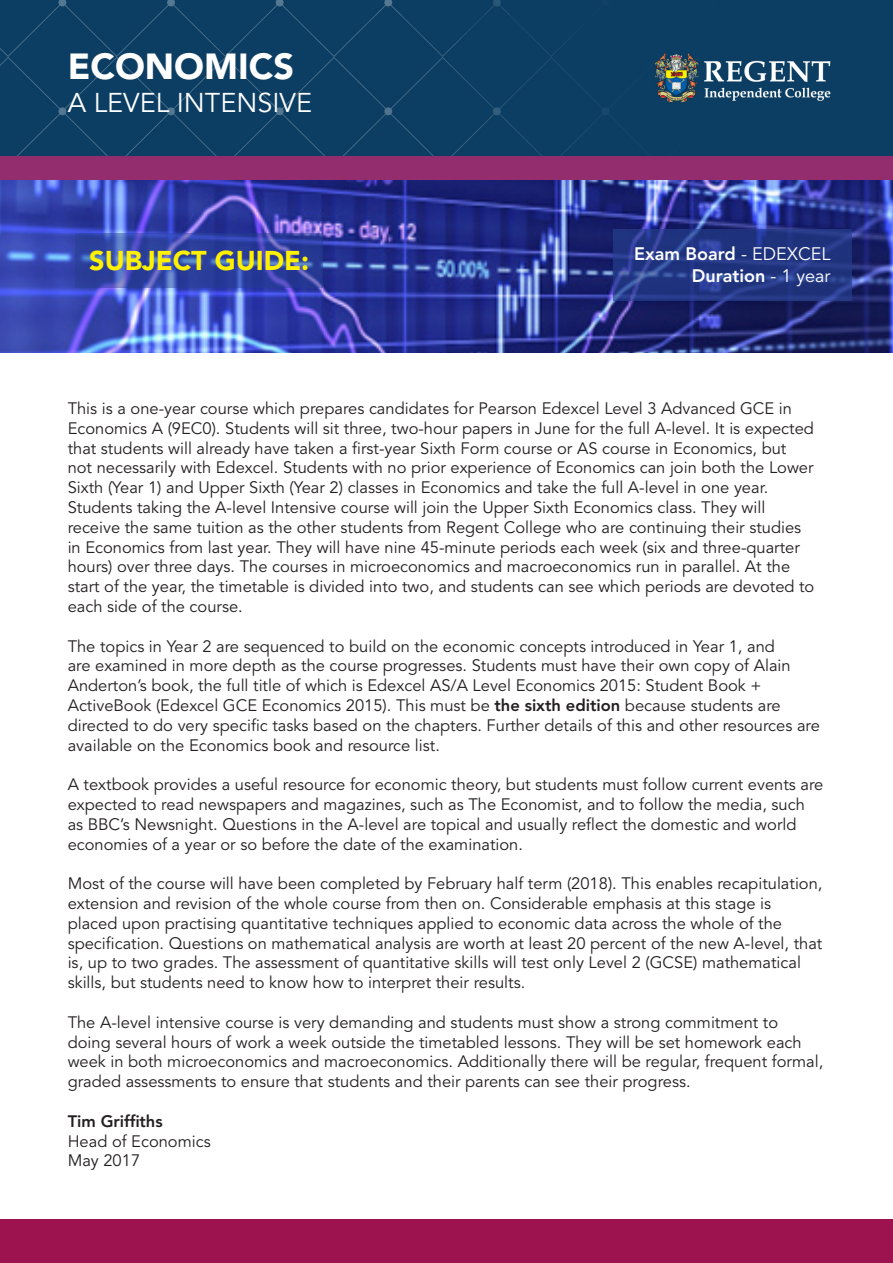
<style>
.page{position:relative;width:893px;height:1263px;background:#fff}
.page>*{position:absolute;margin:0;border:0;box-sizing:border-box;transform-origin:0 0}
.t1{font:900 36px "Avenir LT Std";color:#fff}
.t2{font:27px "Avenir LT Std";color:#fff}
.t3{font:900 27px "Avenir LT Std";color:#fff101}
.t4{font:800 18px "Avenir LT Std";color:#fff}
.t5{font:16.5px/19.8px "Avenir LT Std";color:#231f20}
.t6{font:800 16.5px "Avenir LT Std";color:#231f20}
.s1{font-weight:400}
.s2{font-weight:800}
</style>
<div class="page">
<img style="left:0;top:0;width:893px;height:181px">
<img style="left:0;top:181px;width:893px;height:172px">
<svg style="left:75px;top:234px;width:247px;height:54px;background:#3549a6"></svg>
<div style="left:0;top:1219px;width:893px;height:44px;background:#9c1350"></div>
<svg style="left:613px;top:229px;width:239px;height:72px;background:#243886"></svg>
<p class="t1" style="left:68px;top:45px;width:228px">ECONOMICS</p>
<p class="t2" style="left:68px;top:87px;width:246px">A LEVEL INTENSIVE</p>
<p class="t3" style="left:89px;top:244px;width:221px">SUBJECT GUIDE:</p>
<p class="t4" style="left:634px;top:243px;width:198px">Exam Board <span class="s1">- EDEXCEL</span></p>
<p class="t4" style="left:692px;top:265px;width:140px">Duration <span class="s1">- 1 year</span></p>
<p class="t5" style="left:68px;top:399px;width:748px">This is a one-year course which prepares candidates for Pearson Edexcel Level 3 Advanced GCE in Economics A (9EC0). Students will sit three, two-hour papers in June for the full A-level. It is expected that students will already have taken a first-year Sixth Form course or AS course in Economics, but not necessarily with Edexcel. Students with no prior experience of Economics can join both the Lower Sixth (Year 1) and Upper Sixth (Year 2) classes in Economics and take the full A-level in one year.</p>
<p class="t5" style="left:68px;top:498px;width:748px">Students taking the A-level Intensive course will join the Upper Sixth Economics class. They will receive the same tuition as the other students from Regent College who are continuing their studies in Economics from last year. They will have nine 45-minute periods each week (six and three-quarter hours) over three days. The courses in microeconomics and macroeconomics run in parallel. At the start of the year, the timetable is divided into two, and students can see which periods are devoted to each side of the course.</p>
<p class="t5" style="left:68px;top:636px;width:754px">The topics in Year 2 are sequenced to build on the economic concepts introduced in Year 1, and<br>are examined in more depth as the course progresses. Students must have their own copy of Alain Anderton’s book, the full title of which is Edexcel AS/A Level Economics 2015: Student Book + ActiveBook (Edexcel GCE Economics 2015). This must be <span class="s2">the sixth edition</span> because students are directed to do very specific tasks based on the chapters. Further details of this and other resources are available on the Economics book and resource list.</p>
<p class="t5" style="left:68px;top:775px;width:757px">A textbook provides a useful resource for economic theory, but students must follow current events are expected to read newspapers and magazines, such as The Economist, and to follow the media, such as BBC’s Newsnight. Questions in the A-level are topical and usually reflect the domestic and world economies of a year or so before the date of the examination.</p>
<p class="t5" style="left:68px;top:874px;width:756px">Most of the course will have been completed by February half term (2018). This enables recapitulation, extension and revision of the whole course from then on. Considerable emphasis at this stage is placed upon practising quantitative techniques applied to economic data across the whole of the specification. Questions on mathematical analysis are worth at least 20 percent of the new A-level, that is, up to two grades. The assessment of quantitative skills will test only Level 2 (GCSE) mathematical skills, but students need to know how to interpret their results.</p>
<p class="t5" style="left:68px;top:1013px;width:757px">The A-level intensive course is very demanding and students must show a strong commitment to doing several hours of work a week outside the timetabled lessons. They will be set homework each week in both microeconomics and macroeconomics. Additionally there will be regular, frequent formal, graded assessments to ensure that students and their parents can see their progress.</p>
<p class="t6" style="left:68px;top:1111px;width:97px">Tim Griffiths</p>
<p class="t5" style="left:68px;top:1131px;width:145px">Head of Economics</p>
<p class="t5" style="left:68px;top:1151px;width:74px">May 2017</p>
</div>
